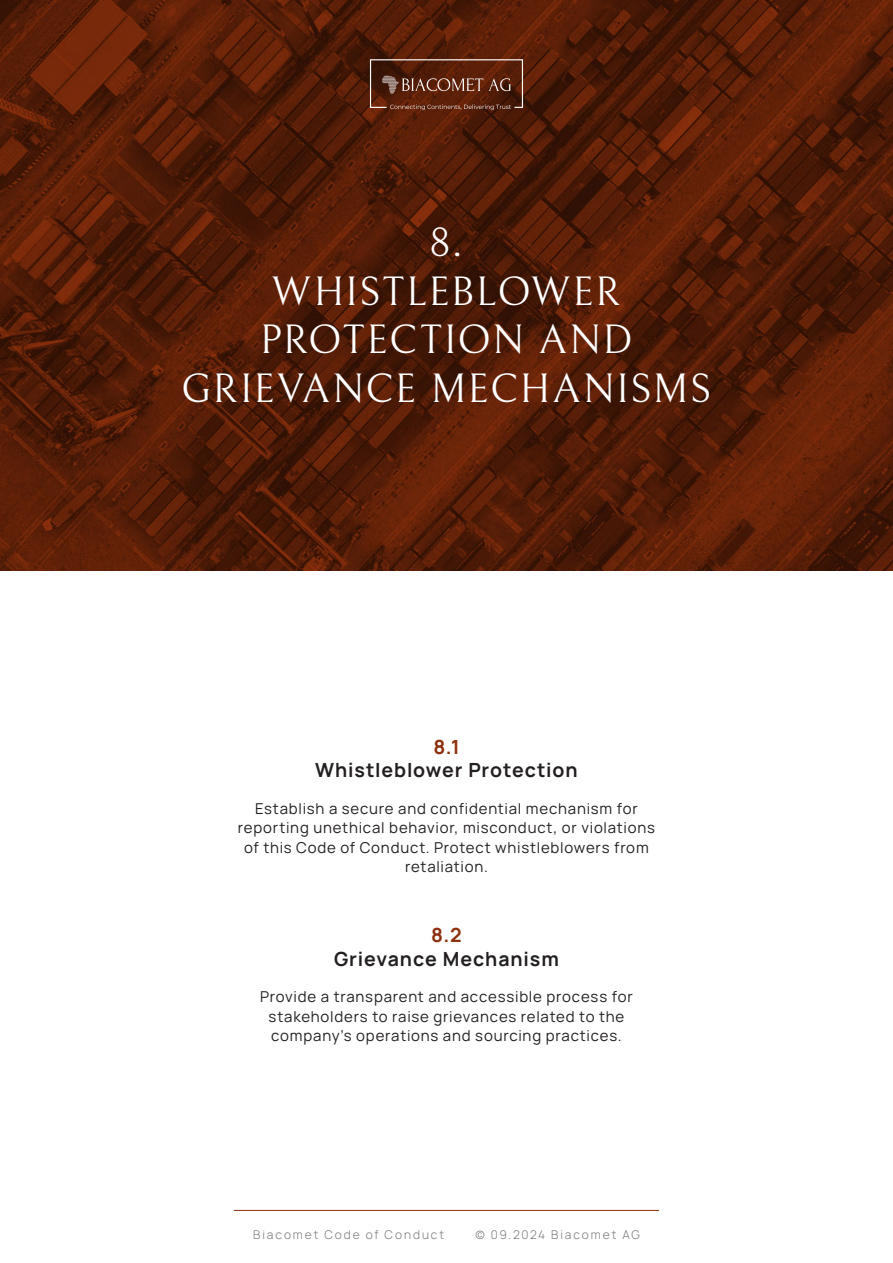
<style>
.page{position:relative;width:893px;height:1263px;background:#fff}
.page>*{position:absolute;margin:0;border:0;box-sizing:border-box;transform-origin:0 0}
.t1{font:40.5px/48.6px "Bellefair";letter-spacing:.03em;color:#fff;text-align:center}
.t2{font:700 19.5px "Manrope";letter-spacing:.045em;color:#231f20}
.t3{font:700 19.5px "Manrope";color:#8c300d}
.t4{font:15px/19.5px "Manrope";letter-spacing:.055em;color:#231f20;text-align:center}
.t5{font:300 12px "Manrope";letter-spacing:.16em;color:#76787b}
</style>
<div class="page">
<hr style="left:234px;top:1210px;width:425px;height:1px;background:#8c300d">
<img style="left:0;top:0;width:893px;height:571px">
<svg style="left:370px;top:59px;width:153px;height:51px;background:#663420"></svg>
<h1 class="t1" style="left:181px;top:220px;width:532px">8.<br>WHISTLEBLOWER<br>PROTECTION AND<br>GRIEVANCE MECHANISMS</h1>
<h2 class="t3" style="left:433px;top:730px;width:28px">8.1</h2>
<h2 class="t2" style="left:315px;top:754px;width:264px">Whistleblower Protection</h2>
<p class="t4" style="left:238px;top:798px;width:419px">Establish a secure and confidential mechanism for reporting unethical behavior, misconduct, or violations of this Code of Conduct. Protect whistleblowers from retaliation.</p>
<h2 class="t3" style="left:431px;top:919px;width:32px">8.2</h2>
<h2 class="t2" style="left:334px;top:942px;width:226px">Grievance Mechanism</h2>
<p class="t4" style="left:260px;top:986px;width:374px">Provide a transparent and accessible process for stakeholders to raise grievances related to the company’s operations and sourcing practices.</p>
<p class="t5" style="left:253px;top:1226px;width:192px">Biacomet Code of Conduct</p>
<p class="t5" style="left:475px;top:1226px;width:166px">© 09.2024 Biacomet AG</p>
</div>
